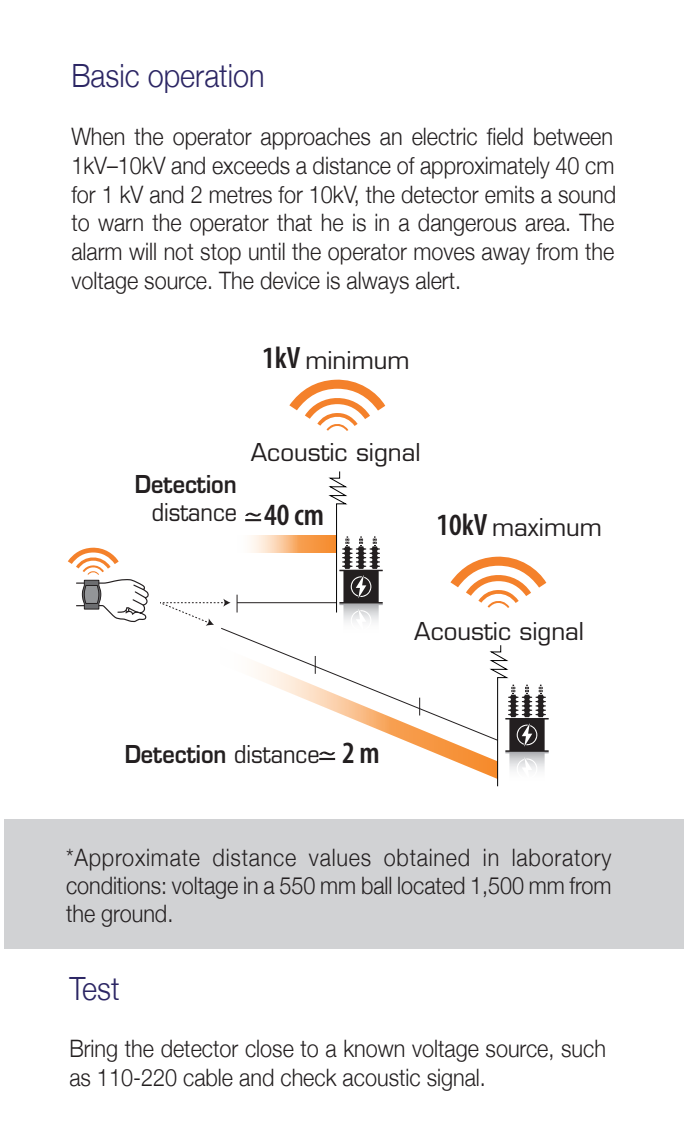
<style>
.page{position:relative;width:684px;height:1132px;background:#fff}
.page>*{position:absolute;margin:0;border:0;box-sizing:border-box;transform-origin:0 0}
.t1{font:300 32px "Helvetica Neue";color:#2c2664;scale:.9 1}
.t2{font:600 condensed 30.8px "Myriad Pro";color:#231f20}
.t3{font:300 24px/28.8px "Helvetica Neue";color:#231f20;scale:.9 1}
.t4{font:24px "Eurostile";color:#231f20}
.t5{font:600 24px/28px "Eurostile";color:#231f20;scale:.9 1}
.s1{font-family:"Myriad Pro";font-weight:600;font-stretch:condensed;font-size:30.8px}
.s2{font-weight:400}
.s3{font-family:"Myriad Pro";font-stretch:condensed;font-size:30.8px}
</style>
<div class="page">
<svg style="left:251px;top:535px;width:76px;height:17px"></svg>
<hr style="left:237px;top:602px;width:99px;height:1px;background:#231f20">
<svg style="left:236px;top:594px;width:1px;height:18px"></svg>
<svg style="left:160px;top:598px;width:70px;height:28px"></svg>
<svg style="left:256px;top:646px;width:232px;height:129px"></svg>
<svg style="left:289px;top:379px;width:96px;height:52px"></svg>
<svg style="left:450px;top:556px;width:96px;height:52px"></svg>
<svg style="left:327px;top:471px;width:55px;height:199px"></svg>
<svg style="left:488px;top:645px;width:60px;height:142px"></svg>
<svg style="left:245px;top:512px;width:16px;height:9px"></svg>
<svg style="left:319px;top:751px;width:16px;height:9px"></svg>
<svg style="left:68px;top:547px;width:81px;height:76px"></svg>
<div style="left:4px;top:819px;width:679px;height:129px;background:#d1d2d4"></div>
<h1 class="t1" style="left:71px;top:50px;width:216px">Basic operation</h1>
<p class="t3" style="left:71px;top:120px;width:606px">When the operator approaches an electric field between 1kV–10kV and exceeds a distance of approximately 40 cm for 1 kV and 2 metres for 10kV, the detector emits a sound to warn the operator that he is in a dangerous area. The alarm will not stop until the operator moves away from the voltage source. The device is always alert.</p>
<p class="t4" style="left:262px;top:346px;width:149px"><span class="s1">1kV</span> minimum</p>
<p class="t4" style="left:251px;top:438px;width:171px">Acoustic signal</p>
<p class="t5" style="left:152px;top:470px;width:193px;text-indent:-17px">Detection <span class="s2">distance</span> <span class="s3">40 cm</span></p>
<p class="t4" style="left:436px;top:512px;width:167px"><span class="s1">10kV</span> maximum</p>
<p class="t4" style="left:414px;top:616px;width:171px">Acoustic signal</p>
<p class="t5" style="left:125px;top:740px;width:218px">Detection <span class="s2">distance</span></p>
<p class="t2" style="left:342px;top:734px;width:39px">2 m</p>
<p class="t3" style="left:66px;top:841px;width:607px;text-align:justify">*Approximate distance values obtained in laboratory conditions: voltage in a 550 mm ball located 1,500 mm from the ground.</p>
<h1 class="t1" style="left:69px;top:962px;width:57px">Test</h1>
<p class="t3" style="left:69px;top:1032px;width:597px">Bring the detector close to a known voltage source, such as 110-220 cable and check acoustic signal.</p>
</div>
